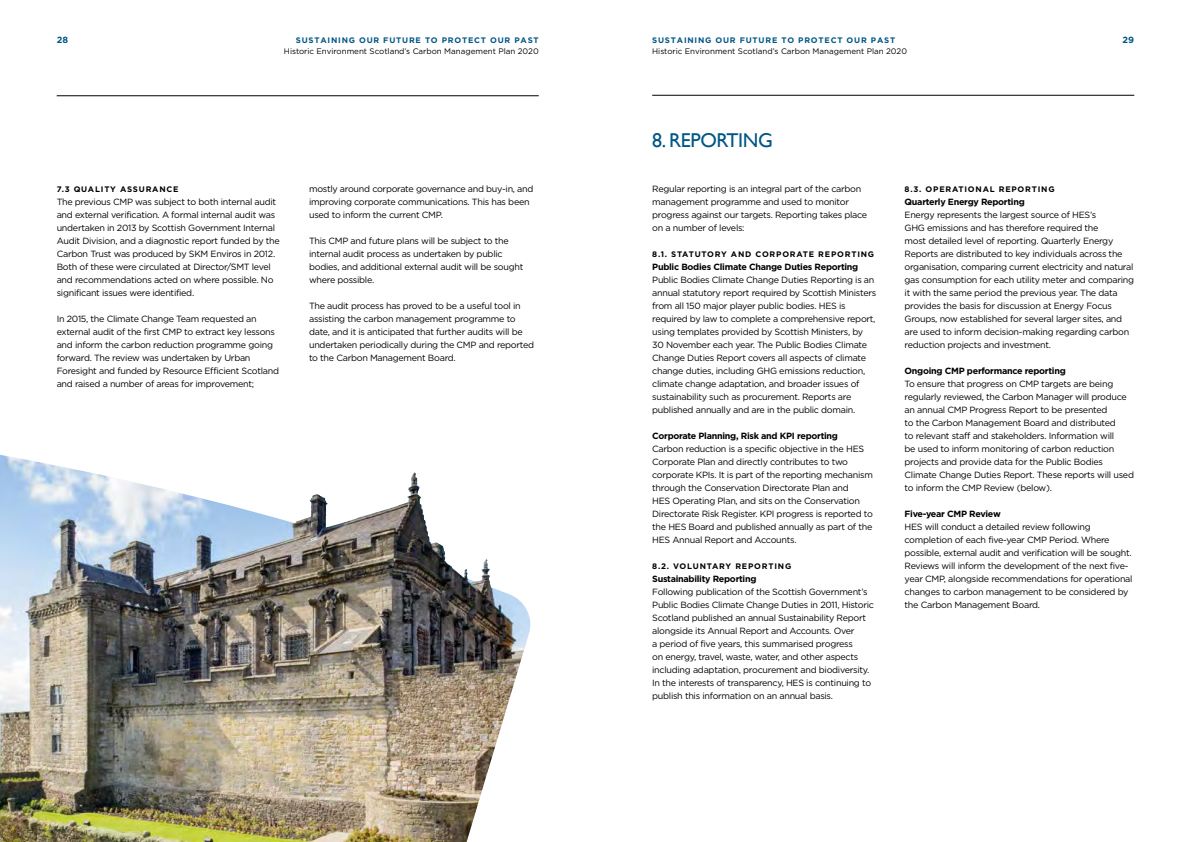
<style>
.page{position:relative;width:1191px;height:842px;background:#fff}
.page>*{position:absolute;margin:0;border:0;box-sizing:border-box;transform-origin:0 0}
.t1{font:20px "Gill Sans";letter-spacing:-.015em;color:#005685}
.t2{font:9px/13px "Gotham HTF";letter-spacing:-.03em;color:#000}
.t3{font:700 9px "Gotham HTF";letter-spacing:-.03em;color:#000}
.t4{font:700 9px "Gotham HTF";color:#005685}
.t5{font:8px "Gotham HTF";color:#000}
.t6{font:700 8px "Gotham HTF";letter-spacing:.1em;color:#000}
.t7{font:700 8px "Gotham HTF";letter-spacing:.1em;color:#005685}
</style>
<div class="page">
<hr style="left:57px;top:96px;width:482px;height:1px;background:#000">
<hr style="left:652px;top:95px;width:482px;height:1px;background:#000">
<img style="left:0;top:455px;width:531px;height:387px">
<img style="left:315px;top:473px;width:99px;height:54px">
<p class="t7" style="left:296px;top:35px;width:244px">SUSTAINING OUR FUTURE TO PROTECT OUR PAST</p>
<p class="t5" style="left:284px;top:47px;width:256px">Historic Environment Scotland’s Carbon Management Plan 2020</p>
<p class="t7" style="left:652px;top:35px;width:244px">SUSTAINING OUR FUTURE TO PROTECT OUR PAST</p>
<p class="t5" style="left:652px;top:47px;width:256px">Historic Environment Scotland’s Carbon Management Plan 2020</p>
<p class="t4" style="left:57px;top:35px;width:13px">28</p>
<p class="t4" style="left:1122px;top:35px;width:13px">29</p>
<p class="t6" style="left:57px;top:185px;width:123px">7.3 QUALITY ASSURANCE</p>
<p class="t2" style="left:57px;top:195px;width:225px">The previous CMP was subject to both internal audit and external verification. A formal internal audit was undertaken in 2013 by Scottish Government Internal Audit Division, and a diagnostic report funded by the Carbon Trust was produced by SKM Enviros in 2012.<br>Both of these were circulated at Director/SMT level and recommendations acted on where possible. No significant issues were identified.</p>
<p class="t2" style="left:57px;top:312px;width:224px">In 2015, the Climate Change Team requested an external audit of the first CMP to extract key lessons and inform the carbon reduction programme going forward. The review was undertaken by Urban Foresight and funded by Resource Efficient Scotland and raised a number of areas for improvement;</p>
<p class="t2" style="left:309px;top:182px;width:226px">mostly around corporate governance and buy-in, and improving corporate communications. This has been used to inform the current CMP.</p>
<p class="t2" style="left:309px;top:234px;width:216px">This CMP and future plans will be subject to the internal audit process as undertaken by public bodies, and additional external audit will be sought where possible.</p>
<p class="t2" style="left:309px;top:299px;width:226px">The audit process has proved to be a useful tool in assisting the carbon management programme to date, and it is anticipated that further audits will be undertaken periodically during the CMP and reported to the Carbon Management Board.</p>
<h1 class="t1" style="left:652px;top:129px;width:122px">8. REPORTING</h1>
<p class="t2" style="left:652px;top:182px;width:216px">Regular reporting is an integral part of the carbon management programme and used to monitor progress against our targets. Reporting takes place on a number of levels:</p>
<p class="t6" style="left:652px;top:250px;width:223px">8.1. STATUTORY AND CORPORATE REPORTING</p>
<p class="t3" style="left:652px;top:262px;width:208px">Public Bodies Climate Change Duties Reporting</p>
<p class="t2" style="left:652px;top:273px;width:225px">Public Bodies Climate Change Duties Reporting is an annual statutory report required by Scottish Ministers from all 150 major player public bodies. HES is required by law to complete a comprehensive report, using templates provided by Scottish Ministers, by 30 November each year. The Public Bodies Climate Change Duties Report covers all aspects of climate change duties, including GHG emissions reduction, climate change adaptation, and broader issues of sustainability such as procurement. Reports are published annually and are in the public domain.</p>
<p class="t3" style="left:652px;top:431px;width:187px">Corporate Planning, Risk and KPI reporting</p>
<p class="t2" style="left:652px;top:442px;width:222px">Carbon reduction is a specific objective in the HES Corporate Plan and directly contributes to two corporate KPIs. It is part of the reporting mechanism through the Conservation Directorate Plan and<br>HES Operating Plan, and sits on the Conservation Directorate Risk Register. KPI progress is reported to the HES Board and published annually as part of the HES Annual Report and Accounts.</p>
<p class="t6" style="left:652px;top:562px;width:141px">8.2. VOLUNTARY REPORTING</p>
<p class="t3" style="left:652px;top:574px;width:106px">Sustainability Reporting</p>
<p class="t2" style="left:652px;top:585px;width:223px">Following publication of the Scottish Government’s Public Bodies Climate Change Duties in 2011, Historic Scotland published an annual Sustainability Report alongside its Annual Report and Accounts. Over<br>a period of five years, this summarised progress<br>on energy, travel, waste, water, and other aspects including adaptation, procurement and biodiversity.<br>In the interests of transparency, HES is continuing to publish this information on an annual basis.</p>
<p class="t6" style="left:904px;top:185px;width:152px">8.3. OPERATIONAL REPORTING</p>
<p class="t3" style="left:904px;top:197px;width:122px">Quarterly Energy Reporting</p>
<p class="t2" style="left:904px;top:208px;width:231px">Energy represents the largest source of HES’s<br>GHG emissions and has therefore required the<br>most detailed level of reporting. Quarterly Energy Reports are distributed to key individuals across the organisation, comparing current electricity and natural gas consumption for each utility meter and comparing it with the same period the previous year. The data provides the basis for discussion at Energy Focus Groups, now established for several larger sites, and are used to inform decision-making regarding carbon reduction projects and investment.</p>
<p class="t3" style="left:904px;top:366px;width:163px">Ongoing CMP performance reporting</p>
<p class="t2" style="left:904px;top:377px;width:231px">To ensure that progress on CMP targets are being regularly reviewed, the Carbon Manager will produce an annual CMP Progress Report to be presented<br>to the Carbon Management Board and distributed<br>to relevant staff and stakeholders. Information will<br>be used to inform monitoring of carbon reduction projects and provide data for the Public Bodies Climate Change Duties Report. These reports will used to inform the CMP Review (below).</p>
<p class="t3" style="left:904px;top:509px;width:98px">Five-year CMP Review</p>
<p class="t2" style="left:904px;top:520px;width:229px">HES will conduct a detailed review following completion of each five-year CMP Period. Where possible, external audit and verification will be sought.<br>Reviews will inform the development of the next five&shy;year CMP, alongside recommendations for operational changes to carbon management to be considered by the Carbon Management Board.</p>
</div>
